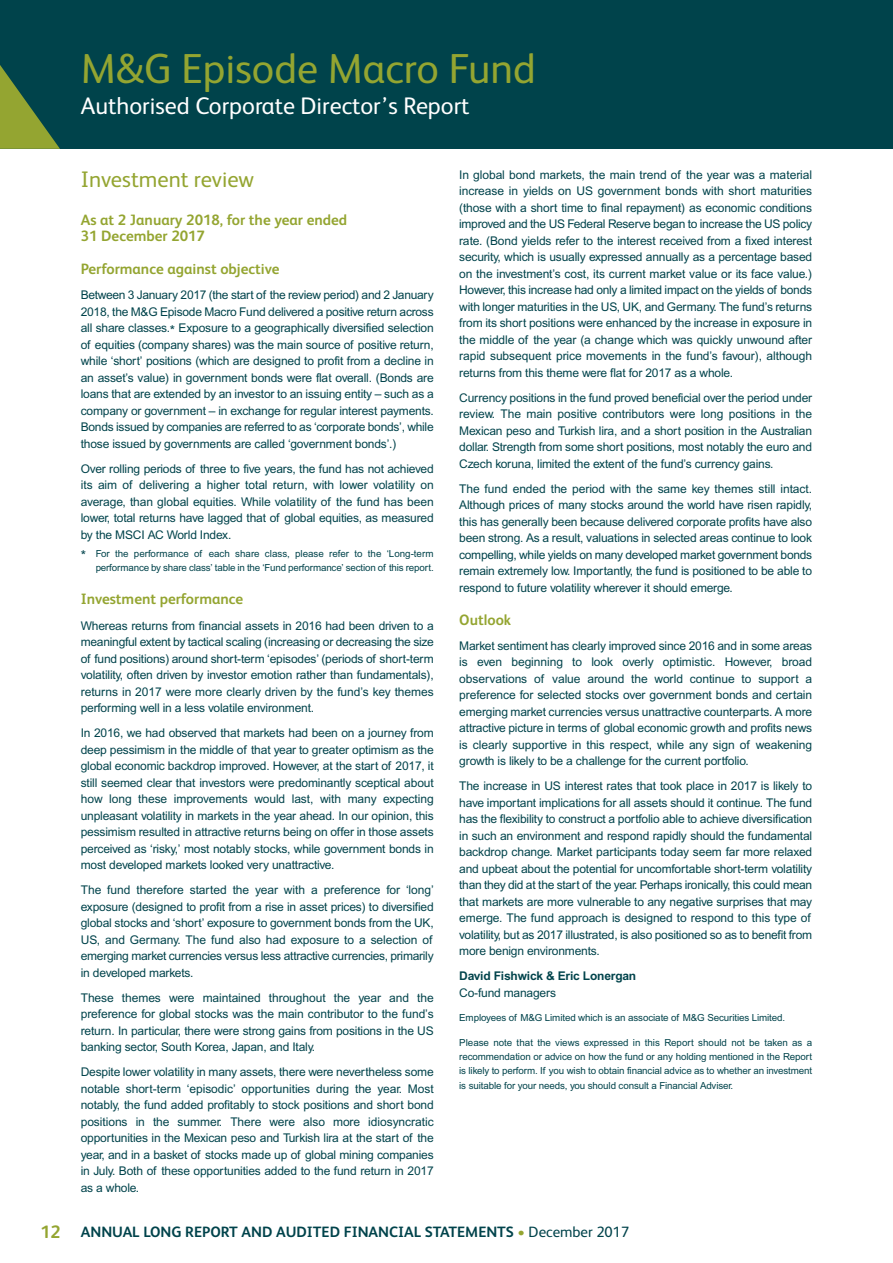
<style>
.page{position:relative;width:893px;height:1263px;background:#fff}
.page>*{position:absolute;margin:0;border:0;box-sizing:border-box;transform-origin:0 0}
.t1{font:42px "FS Albert";color:#94a531}
.t2{font:24px "FS Albert";color:#fff}
.t3{font:22.5px "FS Albert";color:#94a531}
.t4{font:700 15px/16.2px "FS Albert";color:#94a531}
.t5{font:700 15px "FS Albert";color:#00434b}
.t6{font:12px/16.5px "Arial";letter-spacing:-.015em;color:#00434b;text-align:justify}
.t7{font:700 12px "Arial";letter-spacing:-.015em;color:#00434b}
.t8{font:9.75px/14.2px "Arial";letter-spacing:-.01em;color:#00434b;text-align:right}
.s1{font-size:13.5px}
.s2{font-size:18px;color:#94a531}
.s3{font-weight:400;color:#94a531}
.s4{font-weight:400}
</style>
<div class="page">
<div style="left:0;top:0;width:893px;height:149px;background:#00434b"></div>
<svg style="left:0;top:65px;width:60px;height:84px"></svg>
<h1 class="t1" style="left:81px;top:54px;width:456px">M&amp;G Episode Macro Fund</h1>
<h2 class="t2" style="left:81px;top:97px;width:390px">Authorised Corporate Director’s Report</h2>
<h3 class="t3" style="left:81px;top:172px;width:175px">Investment review</h3>
<p class="t4" style="left:81px;top:213px;width:268px">As at 2 January 2018, for the year ended<br>31 December 2017</p>
<p class="t4" style="left:81px;top:262px;width:200px">Performance against objective</p>
<p class="t6" style="left:81px;top:288px;width:354px">Between 3 January 2017 (the start of the review period) and 2 January 2018, the M&amp;G Episode Macro Fund delivered a positive return across all share classes.<span class="s1">*</span> Exposure to a geographically diversified selection of equities (company shares) was the main source of positive return, while ‘short’ positions (which are designed to profit from a decline in an asset’s value) in government bonds were flat overall. (Bonds are loans that are extended by an investor to an issuing entity – such as a company or government – in exchange for regular interest payments.<br>Bonds issued by companies are referred to as ‘corporate bonds’, while those issued by governments are called ‘government bonds’.)</p>
<p class="t6" style="left:81px;top:461px;width:354px">Over rolling periods of three to five years, the fund has not achieved its aim of delivering a higher total return, with lower volatility on average, than global equities. While volatility of the fund has been lower, total returns have lagged that of global equities, as measured by the MSCI AC World Index.</p>
<p class="t8" style="left:81px;top:547px;width:354px"><span class="s1">*</span> For the performance of each share class, please refer to the ‘Long-term performance by share class’ table in the ‘Fund performance’ section of this report.</p>
<p class="t4" style="left:81px;top:593px;width:164px">Investment performance</p>
<p class="t6" style="left:81px;top:618px;width:354px">Whereas returns from financial assets in 2016 had been driven to a meaningful extent by tactical scaling (increasing or decreasing the size of fund positions) around short-term ‘episodes’ (periods of short-term volatility, often driven by investor emotion rather than fundamentals), returns in 2017 were more clearly driven by the fund’s key themes performing well in a less volatile environment.</p>
<p class="t6" style="left:81px;top:726px;width:354px">In 2016, we had observed that markets had been on a journey from deep pessimism in the middle of that year to greater optimism as the global economic backdrop improved. However, at the start of 2017, it still seemed clear that investors were predominantly sceptical about how long these improvements would last, with many expecting unpleasant volatility in markets in the year ahead. In our opinion, this pessimism resulted in attractive returns being on offer in those assets perceived as ‘risky,’ most notably stocks, while government bonds in most developed markets looked very unattractive.</p>
<p class="t6" style="left:81px;top:883px;width:354px">The fund therefore started the year with a preference for ‘long’ exposure (designed to profit from a rise in asset prices) to diversified global stocks and ‘short’ exposure to government bonds from the UK, US, and Germany. The fund also had exposure to a selection of emerging market currencies versus less attractive currencies, primarily in developed markets.</p>
<p class="t6" style="left:81px;top:990px;width:354px">These themes were maintained throughout the year and the preference for global stocks was the main contributor to the fund’s return. In particular, there were strong gains from positions in the US banking sector, South Korea, Japan, and Italy.</p>
<p class="t6" style="left:81px;top:1065px;width:354px">Despite lower volatility in many assets, there were nevertheless some notable short-term ‘episodic’ opportunities during the year. Most notably, the fund added profitably to stock positions and short bond positions in the summer. There were also more idiosyncratic opportunities in the Mexican peso and Turkish lira at the start of the year, and in a basket of stocks made up of global mining companies in July. Both of these opportunities added to the fund return in 2017 as a whole.</p>
<p class="t6" style="left:459px;top:167px;width:354px">In global bond markets, the main trend of the year was a material increase in yields on US government bonds with short maturities (those with a short time to final repayment) as economic conditions improved and the US Federal Reserve began to increase the US policy rate. (Bond yields refer to the interest received from a fixed interest security, which is usually expressed annually as a percentage based on the investment’s cost, its current market value or its face value.)<br>However, this increase had only a limited impact on the yields of bonds with longer maturities in the US, UK, and Germany. The fund’s returns from its short positions were enhanced by the increase in exposure in the middle of the year (a change which was quickly unwound after rapid subsequent price movements in the fund’s favour), although returns from this theme were flat for 2017 as a whole.</p>
<p class="t6" style="left:459px;top:390px;width:354px">Currency positions in the fund proved beneficial over the period under review. The main positive contributors were long positions in the Mexican peso and Turkish lira, and a short position in the Australian dollar. Strength from some short positions, most notably the euro and Czech koruna, limited the extent of the fund’s currency gains.</p>
<p class="t6" style="left:459px;top:481px;width:354px">The fund ended the period with the same key themes still intact.<br>Although prices of many stocks around the world have risen rapidly, this has generally been because delivered corporate profits have also been strong. As a result, valuations in selected areas continue to look compelling, while yields on many developed market government bonds remain extremely low. Importantly, the fund is positioned to be able to respond to future volatility wherever it should emerge.</p>
<p class="t4" style="left:459px;top:613px;width:53px">Outlook</p>
<p class="t6" style="left:459px;top:638px;width:354px">Market sentiment has clearly improved since 2016 and in some areas is even beginning to look overly optimistic. However, broad observations of value around the world continue to support a preference for selected stocks over government bonds and certain emerging market currencies versus unattractive counterparts. A more attractive picture in terms of global economic growth and profits news is clearly supportive in this respect, while any sign of weakening growth is likely to be a challenge for the current portfolio.</p>
<p class="t6" style="left:459px;top:779px;width:354px">The increase in US interest rates that took place in 2017 is likely to have important implications for all assets should it continue. The fund has the flexibility to construct a portfolio able to achieve diversification in such an environment and respond rapidly should the fundamental backdrop change. Market participants today seem far more relaxed and upbeat about the potential for uncomfortable short-term volatility than they did at the start of the year. Perhaps ironically, this could mean that markets are more vulnerable to any negative surprises that may emerge. The fund approach is designed to respond to this type of volatility, but as 2017 illustrated, is also positioned so as to benefit from more benign environments.</p>
<p class="t7" style="left:459px;top:972px;width:178px">David Fishwick &amp; Eric Lonergan</p>
<p class="t6" style="left:459px;top:985px;width:98px">Co-fund managers</p>
<p class="t8" style="left:459px;top:1012px;width:327px">Employees of M&amp;G Limited which is an associate of M&amp;G Securities Limited.</p>
<p class="t8" style="left:459px;top:1036px;width:354px;text-align:justify">Please note that the views expressed in this Report should not be taken as a recommendation or advice on how the fund or any holding mentioned in the Report is likely to perform. If you wish to obtain financial advice as to whether an investment is suitable for your needs, you should consult a Financial Adviser.</p>
<p class="t5" style="left:40px;top:1227px;width:590px"><span class="s2">12</span> ANNUAL LONG REPORT AND AUDITED FINANCIAL STATEMENTS <span class="s3">•</span> <span class="s4">December 2017</span></p>
</div>
